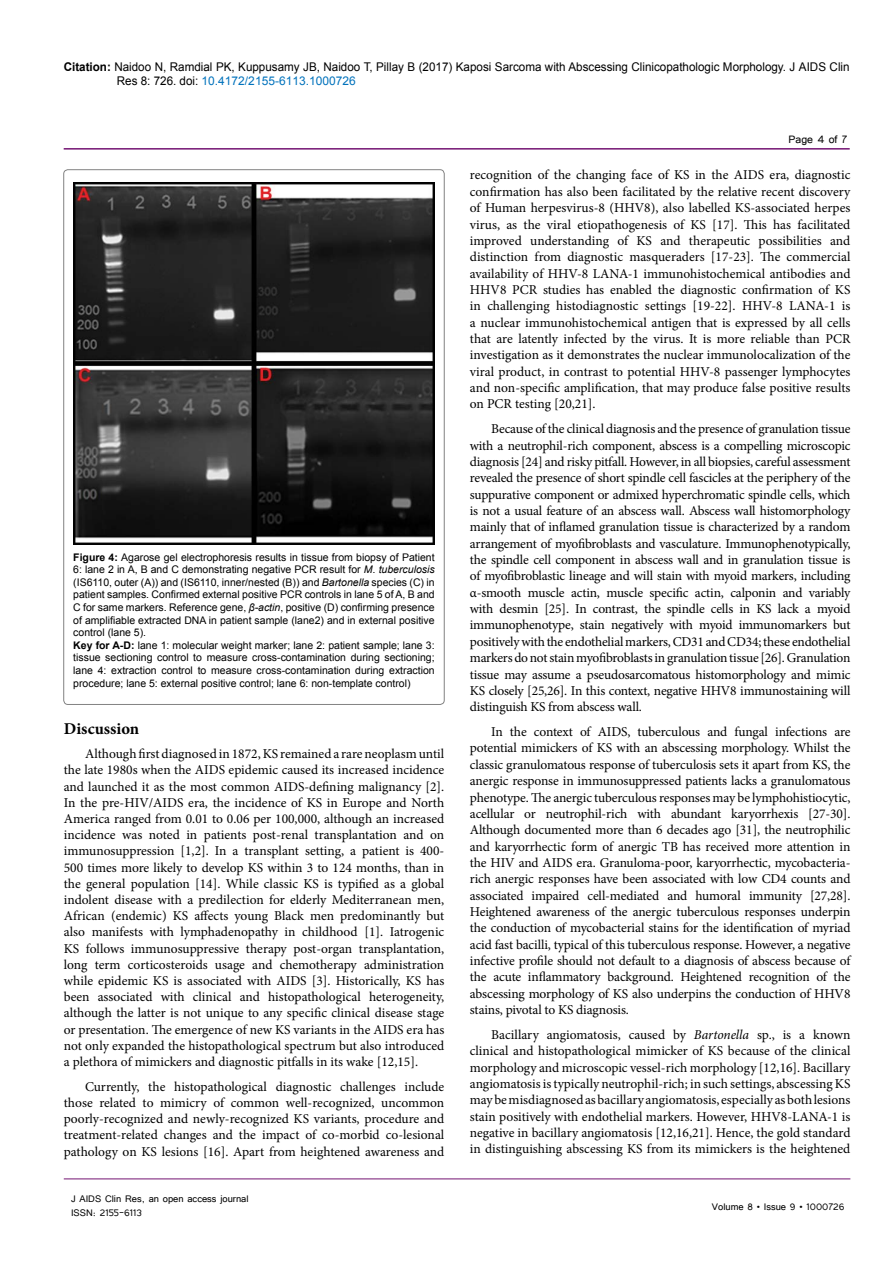
<style>
.page{position:relative;width:893px;height:1263px;background:#fff}
.page>*{position:absolute;margin:0;border:0;box-sizing:border-box;transform-origin:0 0}
.SH{font:700 16.5px "Minion Pro";color:#000}
.t1{font:13.5px/16.4px "Minion Pro";letter-spacing:-.005em;color:#000;text-align:justify}
.t2{font:13.5px "Tunga";color:#000}
.t3{font:12px/14.4px "Arial";color:#000}
.t4{font:12px/14.4px "Tunga";color:#000}
.t5{font:10.5px/12.6px "Arial";color:#000;text-align:justify}
.s1{font-weight:700}
.s2{color:#0072bc}
.s3{font-style:italic}
</style>
<div class="page">
<hr style="left:64px;top:1179px;width:786px;height:1px;background:#741472">
<hr style="left:64px;top:148px;width:786px;height:2px;background:#741472">
<img style="left:73px;top:182px;width:362px;height:362px">
<p class="t3" style="left:117px;top:60px;width:734px;text-indent:-53px"><span class="s1">Citation:</span> Naidoo N, Ramdial PK, Kuppusamy JB, Naidoo T, Pillay B (2017) Kaposi Sarcoma with Abscessing Clinicopathologic Morphology. J AIDS Clin<br>Res 8: 726. doi: <span class="s2">10.4172/2155-6113.1000726</span></p>
<p class="t5" style="left:73px;top:551px;width:363px"><span class="s1">Figure 4:</span> Agarose gel electrophoresis results in tissue from biopsy of Patient 6: lane 2 in A, B and C demonstrating negative PCR result for <span class="s3">M. tuberculosis </span>(IS6110, outer (A)) and (IS6110, inner/nested (B)) and <span class="s3">Bartonella</span> species (C) in patient samples. Confirmed external positive PCR controls in lane 5 of A, B and C for same markers. Reference gene, <span class="s3">β-actin</span>, positive (D) confirming presence of amplifiable extracted DNA in patient sample (lane2) and in external positive control (lane 5).</p>
<p class="t5" style="left:73px;top:639px;width:363px"><span class="s1">Key for A-D:</span> lane 1: molecular weight marker; lane 2: patient sample; lane 3: tissue sectioning control to measure cross-contamination during sectioning; lane 4: extraction control to measure cross-contamination during extraction procedure; lane 5: external positive control; lane 6: non-template control)</p>
<p class="SH" style="left:64px;top:717px;width:77px">Discussion</p>
<p class="t1" style="left:64px;top:746px;width:382px;text-indent:21px">Although first diagnosed in 1872, KS remained a rare neoplasm until the late 1980s when the AIDS epidemic caused its increased incidence and launched it as the most common AIDS-defining malignancy [2].<br>In the pre-HIV/AIDS era, the incidence of KS in Europe and North America ranged from 0.01 to 0.06 per 100,000, although an increased incidence was noted in patients post-renal transplantation and on immunosuppression [1,2]. In a transplant setting, a patient is 400- 500 times more likely to develop KS within 3 to 124 months, than in the general population [14]. While classic KS is typified as a global indolent disease with a predilection for elderly Mediterranean men, African (endemic) KS affects young Black men predominantly but also manifests with lymphadenopathy in childhood [1]. Iatrogenic KS follows immunosuppressive therapy post-organ transplantation, long term corticosteroids usage and chemotherapy administration while epidemic KS is associated with AIDS [3]. Historically, KS has been associated with clinical and histopathological heterogeneity, although the latter is not unique to any specific clinical disease stage or presentation. The emergence of new KS variants in the AIDS era has not only expanded the histopathological spectrum but also introduced a plethora of mimickers and diagnostic pitfalls in its wake [12,15].</p>
<p class="t1" style="left:64px;top:1078px;width:382px;text-indent:21px">Currently, the histopathological diagnostic challenges include those related to mimicry of common well-recognized, uncommon poorly-recognized and newly-recognized KS variants, procedure and treatment-related changes and the impact of co-morbid co-lesional pathology on KS lesions [16]. Apart from heightened awareness and</p>
<p class="t4" style="left:71px;top:1190px;width:179px">J AIDS Clin Res, an open access journal<br>ISSN: 2155-6113</p>
<p class="t2" style="left:788px;top:131px;width:60px">Page 4 of 7</p>
<p class="t1" style="left:470px;top:167px;width:382px">recognition of the changing face of KS in the AIDS era, diagnostic confirmation has also been facilitated by the relative recent discovery of Human herpesvirus-8 (HHV8), also labelled KS-associated herpes virus, as the viral etiopathogenesis of KS [17]. This has facilitated improved understanding of KS and therapeutic possibilities and distinction from diagnostic masqueraders [17-23]. The commercial availability of HHV-8 LANA-1 immunohistochemical antibodies and HHV8 PCR studies has enabled the diagnostic confirmation of KS in challenging histodiagnostic settings [19-22]. HHV-8 LANA-1 is a nuclear immunohistochemical antigen that is expressed by all cells that are latently infected by the virus. It is more reliable than PCR investigation as it demonstrates the nuclear immunolocalization of the viral product, in contrast to potential HHV-8 passenger lymphocytes and non-specific amplification, that may produce false positive results on PCR testing [20,21].</p>
<p class="t1" style="left:470px;top:421px;width:382px;text-indent:21px">Because of the clinical diagnosis and the presence of granulation tissue with a neutrophil-rich component, abscess is a compelling microscopic diagnosis [24] and risky pitfall. However, in all biopsies, careful assessment revealed the presence of short spindle cell fascicles at the periphery of the suppurative component or admixed hyperchromatic spindle cells, which is not a usual feature of an abscess wall. Abscess wall histomorphology mainly that of inflamed granulation tissue is characterized by a random arrangement of myofibroblasts and vasculature. Immunophenotypically, the spindle cell component in abscess wall and in granulation tissue is of myofibroblastic lineage and will stain with myoid markers, including α-smooth muscle actin, muscle specific actin, calponin and variably with desmin [25]. In contrast, the spindle cells in KS lack a myoid immunophenotype, stain negatively with myoid immunomarkers but positively with the endothelial markers, CD31 and CD34; these endothelial markers do not stain myofibroblasts in granulation tissue [26]. Granulation tissue may assume a pseudosarcomatous histomorphology and mimic KS closely [25,26]. In this context, negative HHV8 immunostaining will distinguish KS from abscess wall.</p>
<p class="t1" style="left:470px;top:724px;width:382px;text-indent:21px">In the context of AIDS, tuberculous and fungal infections are potential mimickers of KS with an abscessing morphology. Whilst the classic granulomatous response of tuberculosis sets it apart from KS, the anergic response in immunosuppressed patients lacks a granulomatous phenotype. The anergic tuberculous responses may be lymphohistiocytic, acellular or neutrophil-rich with abundant karyorrhexis [27-30].<br>Although documented more than 6 decades ago [31], the neutrophilic and karyorrhectic form of anergic TB has received more attention in the HIV and AIDS era. Granuloma-poor, karyorrhectic, mycobacteria&shy;rich anergic responses have been associated with low CD4 counts and associated impaired cell-mediated and humoral immunity [27,28].<br>Heightened awareness of the anergic tuberculous responses underpin the conduction of mycobacterial stains for the identification of myriad acid fast bacilli, typical of this tuberculous response. However, a negative infective profile should not default to a diagnosis of abscess because of the acute inflammatory background. Heightened recognition of the abscessing morphology of KS also underpins the conduction of HHV8 stains, pivotal to KS diagnosis.</p>
<p class="t1" style="left:470px;top:1026px;width:382px;text-indent:21px">Bacillary angiomatosis, caused by <span class="s3">Bartonella</span> sp., is a known clinical and histopathological mimicker of KS because of the clinical morphology and microscopic vessel-rich morphology [12,16]. Bacillary angiomatosis is typically neutrophil-rich; in such settings, abscessing KS may be misdiagnosed as bacillary angiomatosis, especially as both lesions stain positively with endothelial markers. However, HHV8-LANA-1 is negative in bacillary angiomatosis [12,16,21]. Hence, the gold standard in distinguishing abscessing KS from its mimickers is the heightened</p>
<p class="t4" style="left:712px;top:1199px;width:134px">Volume 8 • Issue 9 • 1000726</p>
</div>
